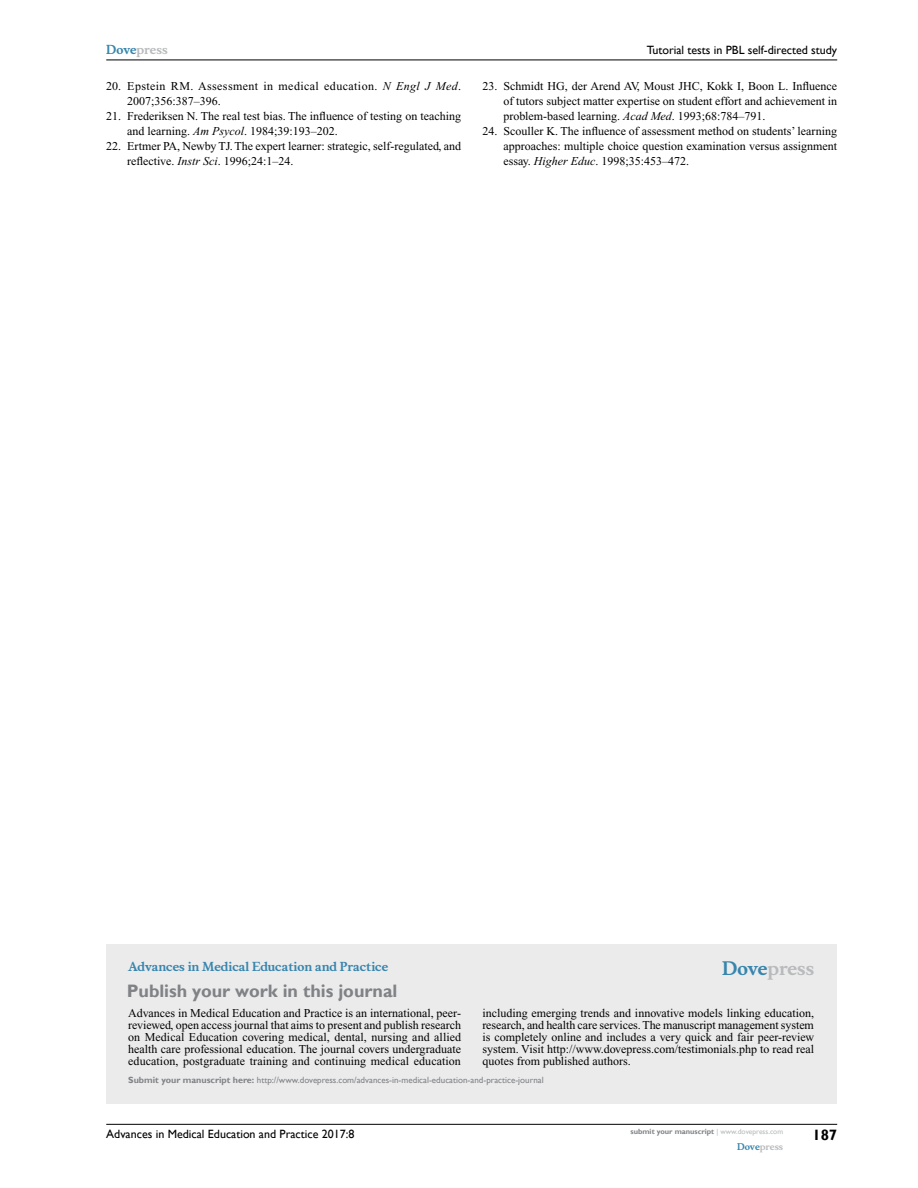
<style>
.page{position:relative;width:918px;height:1188px;background:#fff}
.page>*{position:absolute;margin:0;border:0;box-sizing:border-box;transform-origin:0 0}
.t1{font:700 18px "Gill Sans";color:#808285}
.t2{font:700 18px "Musee";color:#b8babc}
.t3{font:700 15px "Gill Sans";color:#000}
.t4{font:12px/12px "Times New Roman";color:#000;text-align:justify}
.t5{font:12px "Gill Sans";color:#000}
.t6{font:12px/15px "Times New Roman";letter-spacing:.035em;color:#000}
.t7{font:700 12px "Musee";color:#3785ad}
.t8{font:700 12px "Musee";color:#b8babc}
.t9{font:9px "Gill Sans";color:#808285}
.t10{font:700 9px "Musee";color:#b8babc}
.t11{font:700 7.5px "Gill Sans";color:#808285}
.s1{color:#3785ad}
.s2{font-style:italic}
.s3{font-weight:700}
.s4{font-weight:400;color:#b8babc}
</style>
<div class="page">
<div style="left:106px;top:944px;width:731px;height:159px;background:#ebebec"></div>
<hr style="left:106px;top:1124px;width:731px;height:1px;background:#000">
<hr style="left:106px;top:60px;width:731px;height:1px;background:#000">
<p class="t8" style="left:106px;top:43px;width:63px"><span class="s1">Dove</span>press</p>
<p class="t6" style="left:127px;top:79px;width:336px;text-indent:-21px">20. Epstein RM. Assessment in medical education. <span class="s2">N Engl J Med</span>.<br>2007;356:387–396.</p>
<p class="t4" style="left:127px;top:109px;width:335px;line-height:15px;text-indent:-21px">21. Frederiksen N. The real test bias. The influence of testing on teaching and learning. <span class="s2">Am Psycol</span>. 1984;39:193–202.</p>
<p class="t4" style="left:127px;top:139px;width:335px;line-height:15px;text-indent:-21px">22. Ertmer PA, Newby TJ. The expert learner: strategic, self-regulated, and reflective. <span class="s2">Instr Sci</span>. 1996;24:1–24.</p>
<p class="t5" style="left:647px;top:43px;width:192px">Tutorial tests in PBL self-directed study</p>
<p class="t4" style="left:503px;top:79px;width:335px;line-height:15px;text-indent:-21px">23. Schmidt HG, der Arend AV, Moust JHC, Kokk I, Boon L. Influence of tutors subject matter expertise on student effort and achievement in problem-based learning. <span class="s2">Acad Med</span>. 1993;68:784–791.</p>
<p class="t4" style="left:503px;top:124px;width:335px;line-height:15px;text-indent:-21px">24. Scouller K. The influence of assessment method on students’ learning approaches: multiple choice question examination versus assignment essay. <span class="s2">Higher Educ</span>. 1998;35:453–472.</p>
<p class="t7" style="left:128px;top:959px;width:262px">Advances in Medical Education and Practice</p>
<h1 class="t1" style="left:127px;top:980px;width:272px">Publish your work in this journal</h1>
<h1 class="t2" style="left:722px;top:958px;width:94px"><span class="s1">Dove</span>press</h1>
<p class="t4" style="left:128px;top:1007px;width:334px">Advances in Medical Education and Practice is an international, peer&shy;reviewed, open access journal that aims to present and publish research on Medical Education covering medical, dental, nursing and allied health care professional education. The journal covers undergraduate education, postgraduate training and continuing medical education</p>
<p class="t4" style="left:482px;top:1007px;width:333px">including emerging trends and innovative models linking education, research, and health care services. The manuscript management system is completely online and includes a very quick and fair peer-review system. Visit http://www.dovepress.com/testimonials.php to read real quotes from published authors.</p>
<p class="t9" style="left:128px;top:1075px;width:417px"><span class="s3">Submit your manuscript here:</span> http://www.dovepress.com/advances-in-medical-education-and-practice-journal</p>
<p class="t5" style="left:106px;top:1127px;width:250px">Advances in Medical Education and Practice 2017:8</p>
<p class="t11" style="left:631px;top:1127px;width:154px">submit your manuscript <span class="s4">| www.dovepress.com</span></p>
<p class="t10" style="left:737px;top:1141px;width:48px"><span class="s1">Dove</span>press</p>
<p class="t3" style="left:812px;top:1126px;width:26px">187</p>
</div>
